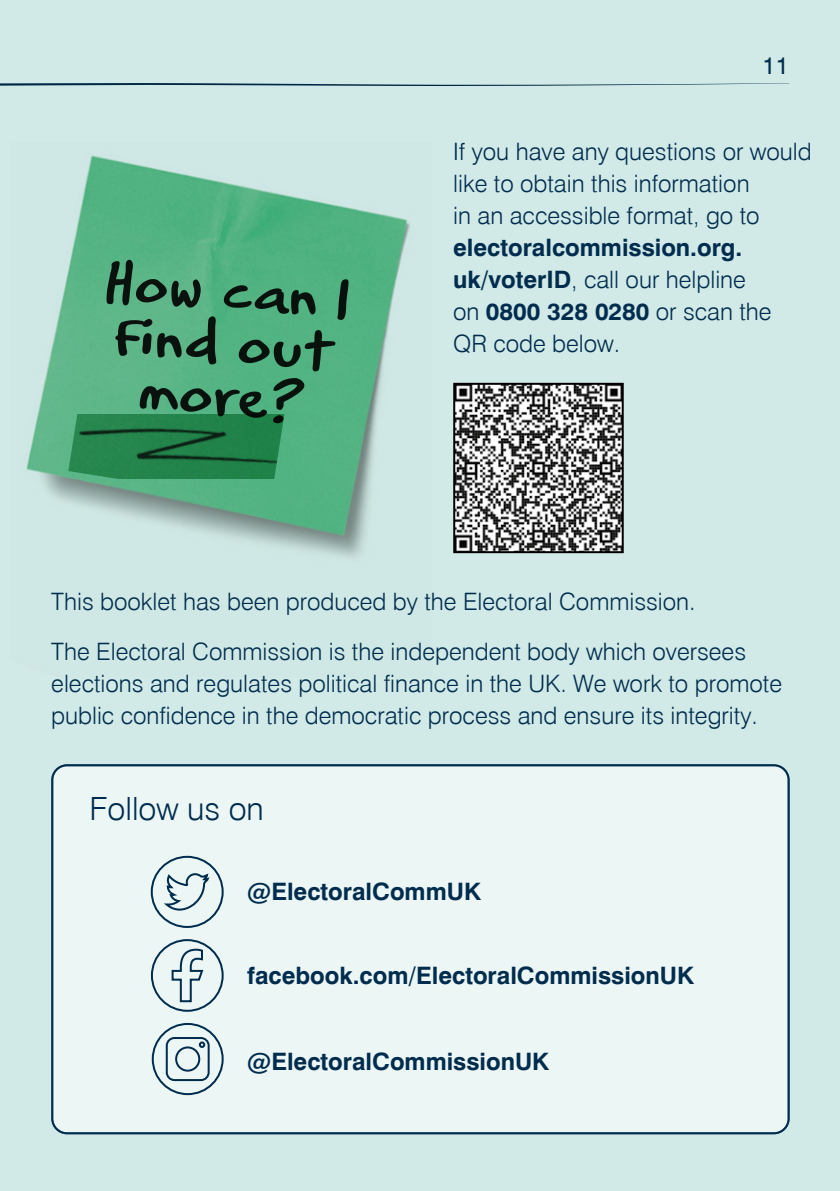
<style>
.page{position:relative;width:840px;height:1191px;background:#fff}
.page>*{position:absolute;margin:0;border:0;box-sizing:border-box;transform-origin:0 0}
.t1{font:51.6px/52.8px "CC Gabriel Bautista Lito";color:#000;text-align:center}
.t2{font:300 32px "Swiss 721 BT";color:#002c4d}
.text_12_16{font:300 24px/32px "Swiss 721 BT";color:#002c4d}
.t3{font:700 24px "Swiss 721 BT";color:#002c4d}
.t4{font:24px "Swiss 721 BT";color:#002c4d}
.s1{font-weight:700}
</style>
<div class="page">
<div style="left:0;top:0;width:839px;height:1191px;background:#d1e9e7"></div>
<img style="left:26px;top:155px;width:384px;height:403px">
<svg style="left:0;top:83px;width:788px;height:3px"></svg>
<img style="left:68px;top:414px;width:218px;height:64px">
<img style="left:456px;top:386px;width:164px;height:164px">
<div style="left:453px;top:383px;width:170px;height:170px;border:2px solid #000"></div>
<div style="left:52px;top:765px;width:736px;height:368px;background:#ecf6f5;border-radius:15px"></div>
<div style="left:51px;top:764px;width:738px;height:370px;border:2px solid #002c4d;border-radius:15px"></div>
<svg style="left:150px;top:855px;width:74px;height:73px"></svg>
<svg style="left:150px;top:939px;width:74px;height:73px"></svg>
<svg style="left:151px;top:1023px;width:73px;height:73px"></svg>
<h1 class="t1" style="left:107px;top:261px;width:248px;rotate:4deg">How can I find out more?</h1>
<p class="t4" style="left:762px;top:51px;width:28px">11</p>
<p class="text_12_16" style="left:453px;top:135px;width:360px">If you have any questions or would like to obtain this information<br>in an accessible format, go to <span class="s1">electoralcommission.org. uk/voterID</span>, call our helpline<br>on <span class="s1">0800 328 0280</span> or scan the<br>QR code below.</p>
<p class="text_12_16" style="left:51px;top:586px;width:645px">This booklet has been produced by the Electoral Commission.</p>
<p class="text_12_16" style="left:51px;top:635px;width:732px">The Electoral Commission is the independent body which oversees elections and regulates political finance in the UK. We work to promote public confidence in the democratic process and ensure its integrity.</p>
<p class="t2" style="left:89px;top:789px;width:176px">Follow us on</p>
<p class="t3" style="left:247px;top:876px;width:235px">@ElectoralCommUK</p>
<p class="t3" style="left:247px;top:961px;width:448px">facebook.com/ElectoralCommissionUK</p>
<p class="t3" style="left:247px;top:1046px;width:303px">@ElectoralCommissionUK</p>
</div>
